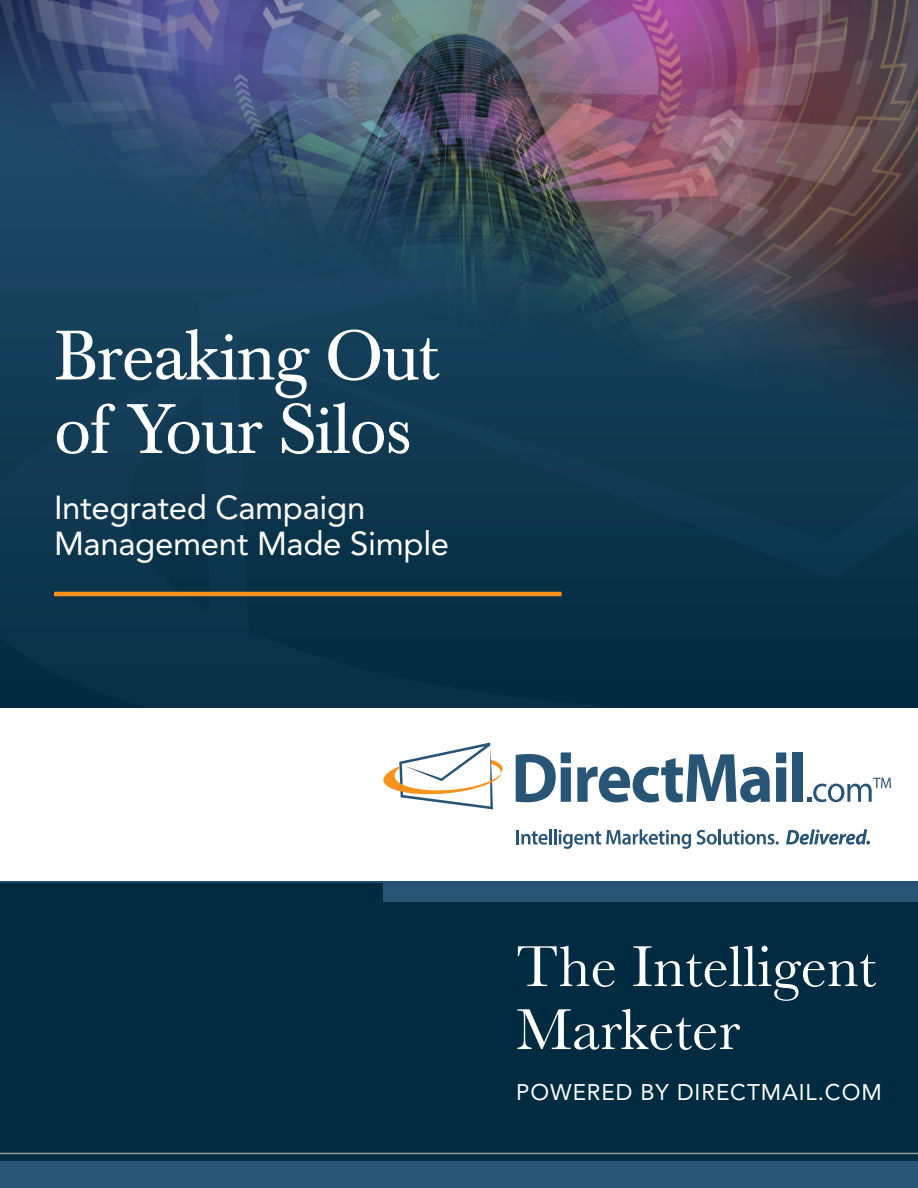
<style>
.page{position:relative;width:918px;height:1188px;background:#fff}
.page>*{position:absolute;margin:0;border:0;box-sizing:border-box;transform-origin:0 0}
.t1{font:69px/73.5px "Baskerville BE";letter-spacing:-.02em;color:#fff}
.t2{font:60px "Baskerville";color:#fff}
.t3{font:33px/36px "Avenir";letter-spacing:-.01em;color:#fff}
.t4{font:22.5px "Avenir";letter-spacing:.04em;color:#fff}
</style>
<div class="page">
<div style="left:0;top:881px;width:918px;height:307px;background:#002b40"></div>
<svg style="left:383px;top:742px;width:120px;height:67px"></svg>
<svg style="left:577px;top:754px;width:193px;height:49px"></svg>
<div style="left:793px;top:752px;width:10px;height:50px;background:#285576"></div>
<svg style="left:516px;top:752px;width:55px;height:50px"></svg>
<svg style="left:776px;top:752px;width:10px;height:50px"></svg>
<svg style="left:807px;top:778px;width:84px;height:24px"></svg>
<svg style="left:517px;top:830px;width:31px;height:15px"></svg>
<hr style="left:549px;top:829px;width:3px;height:15px;background:#285576">
<hr style="left:554px;top:829px;width:3px;height:15px;background:#285576">
<svg style="left:559px;top:829px;width:132px;height:20px"></svg>
<svg style="left:697px;top:830px;width:20px;height:15px"></svg>
<hr style="left:718px;top:829px;width:3px;height:15px;background:#285576">
<svg style="left:723px;top:830px;width:56px;height:15px"></svg>
<svg style="left:786px;top:829px;width:84px;height:16px"></svg>
<div style="left:0;top:1161px;width:918px;height:27px;background:#285576"></div>
<div style="left:383px;top:881px;width:535px;height:21px;background:#285576"></div>
<hr style="left:0;top:1153px;width:918px;height:1px;background:#999">
<hr style="left:0;top:881px;width:918px;height:2px;background:#285576">
<img style="left:0;top:0;width:918px;height:708px">
<p class="t1" style="left:54px;top:321px;width:386px">Breaking Out of Your Silos</p>
<p class="t3" style="left:54px;top:490px;width:397px">Integrated Campaign<br>Management Made Simple</p>
<p class="t2" style="left:516px;top:931px;width:362px">The Intelligent</p>
<p class="t2" style="left:516px;top:994px;width:225px">Marketer</p>
<p class="t4" style="left:516px;top:1079px;width:367px">POWERED BY DIRECTMAIL.COM</p>
</div>
